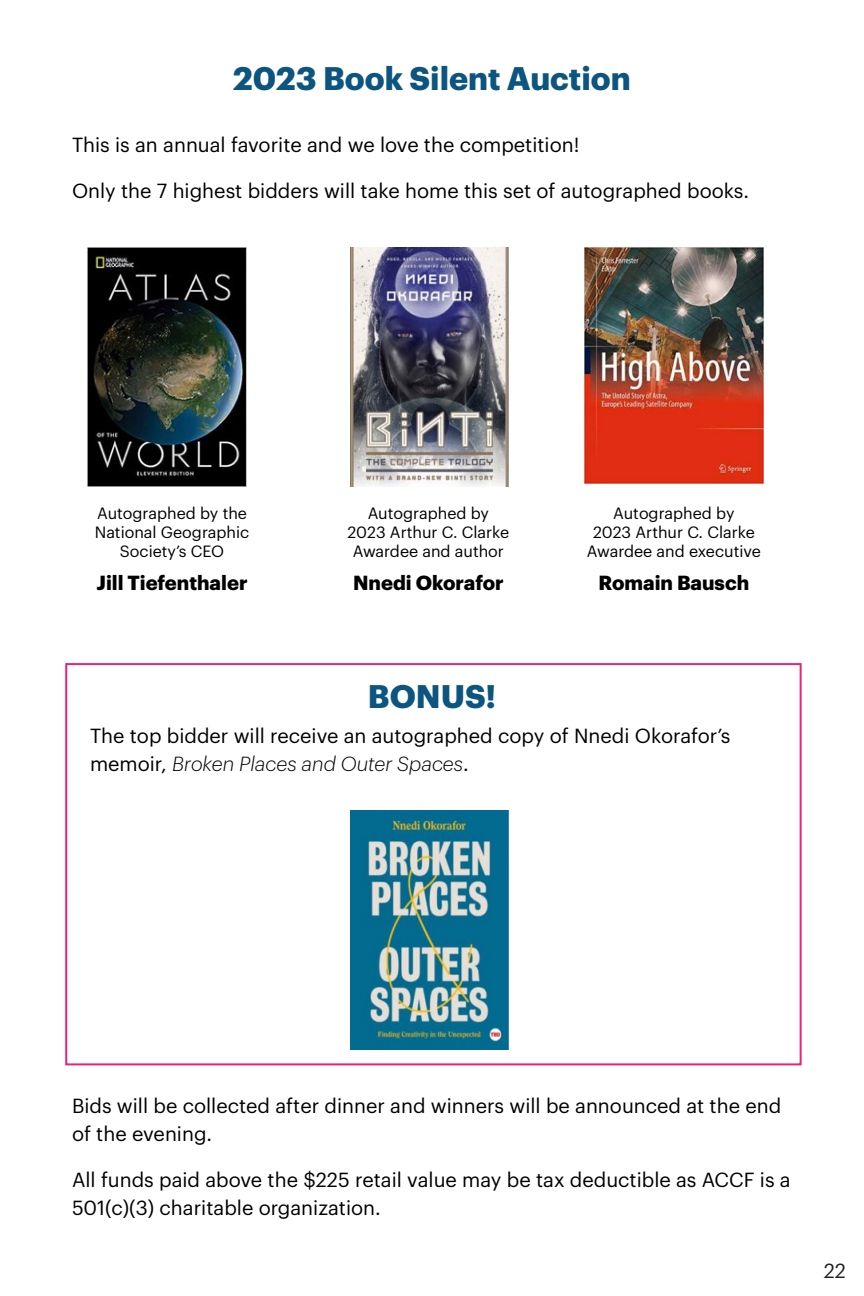
<style>
.page{position:relative;width:864px;height:1296px;background:#fff}
.page>*{position:absolute;margin:0;border:0;box-sizing:border-box;transform-origin:0 0}
.t1{font:700 32px "Graphik";color:#0c5580}
.t2{font:20px/28px "Graphik";color:#000}
.t3{font:700 20px "Graphik";color:#000}
.t4{font:20px "Graphik";color:#231f20}
.t5{font:16px/19.2px "Graphik";color:#000;text-align:center}
.s1{font-weight:300;font-style:italic}
</style>
<div class="page">
<div style="left:65px;top:663px;width:737px;height:402px;border:2px solid #ec2275"></div>
<img style="left:585px;top:248px;width:178px;height:236px">
<img style="left:350px;top:248px;width:158px;height:239px">
<img style="left:350px;top:811px;width:158px;height:239px">
<img style="left:88px;top:248px;width:158px;height:239px">
<p class="t1" style="left:233px;top:53px;width:399px">2023 Book Silent Auction</p>
<p class="t2" style="left:72px;top:129px;width:509px">This is an annual favorite and we love the competition!</p>
<p class="t2" style="left:72px;top:175px;width:679px">Only the 7 highest bidders will take home this set of autographed books.</p>
<p class="t5" style="left:95px;top:502px;width:156px">Autographed by the<br>National Geographic<br>Society’s CEO</p>
<p class="t3" style="left:97px;top:568px;width:153px">Jill Tiefenthaler</p>
<p class="t5" style="left:348px;top:502px;width:163px">Autographed by<br>2023 Arthur C. Clarke<br>Awardee and author</p>
<p class="t3" style="left:353px;top:568px;width:152px">Nnedi Okorafor</p>
<p class="t1" style="left:368px;top:671px;width:130px">BONUS!</p>
<p class="t5" style="left:587px;top:502px;width:175px">Autographed by<br>2023 Arthur C. Clarke<br>Awardee and executive</p>
<p class="t3" style="left:599px;top:568px;width:152px">Romain Bausch</p>
<p class="t2" style="left:90px;top:721px;width:642px">The top bidder will receive an autographed copy of Nnedi Okorafor’s memoir, <span class="s1">Broken Places and Outer Spaces</span>.</p>
<p class="t2" style="left:72px;top:1090px;width:711px">Bids will be collected after dinner and winners will be announced at the end of the evening.</p>
<p class="t2" style="left:72px;top:1164px;width:720px">All funds paid above the $225 retail value may be tax deductible as ACCF is a<br>501(c)(3) charitable organization.</p>
<p class="t4" style="left:824px;top:1256px;width:24px">22</p>
</div>
